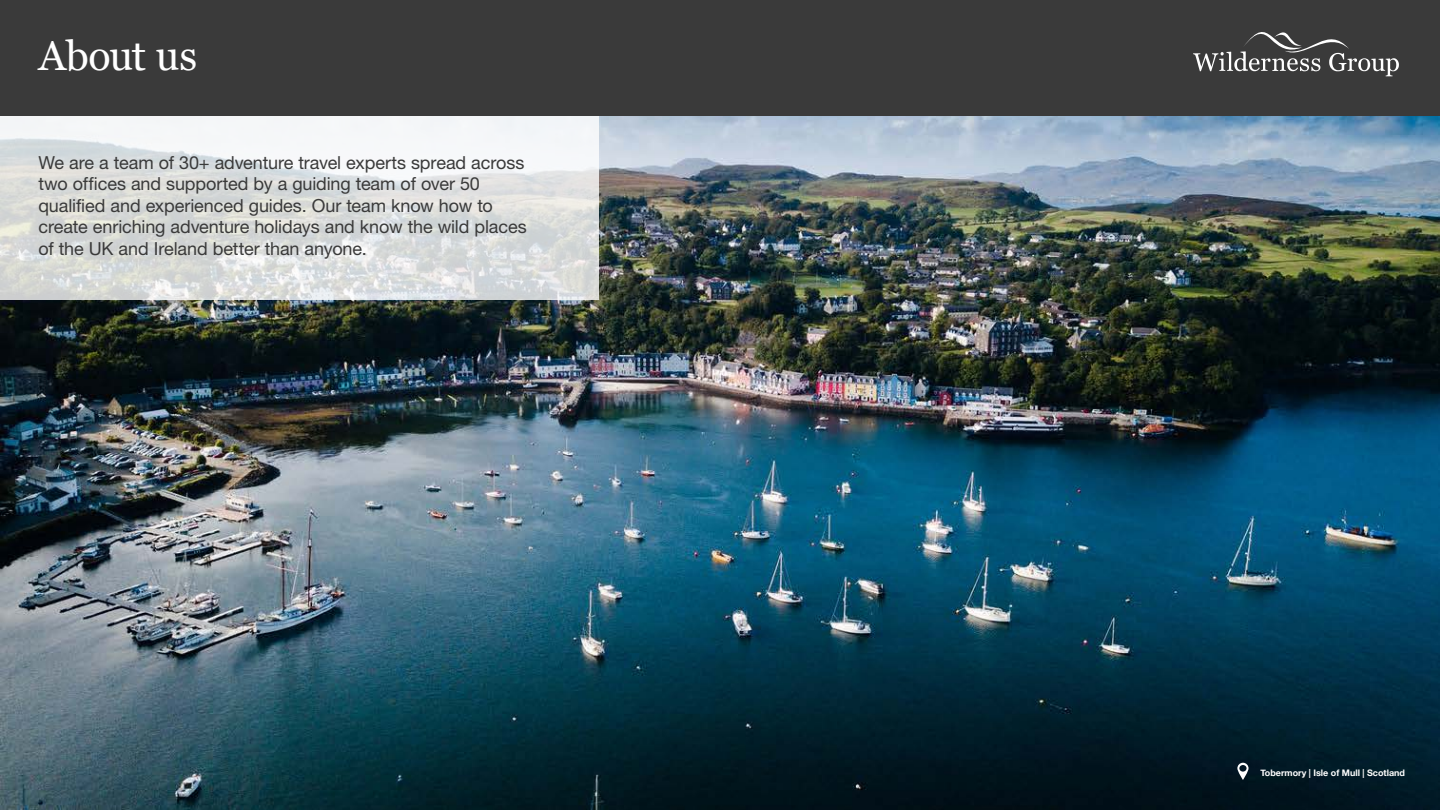
<style>
.page{position:relative;width:1440px;height:810px;background:#fff}
.page>*{position:absolute;margin:0;border:0;box-sizing:border-box;transform-origin:0 0}
.t1{font:41.25px "Georgia";letter-spacing:-.015em;color:#fff}
.t2{font:18px/21.6px "Helvetica Neue";letter-spacing:-.005em;color:#3a3a3a}
.t3{font:700 9px "Helvetica Neue";color:#fff}
</style>
<div class="page">
<img style="left:0;top:116px;width:1440px;height:694px">
<svg style="left:0;top:116px;width:598px;height:184px"></svg>
<div style="left:0;top:0;width:1440px;height:116px;background:#3a3a3a"></div>
<svg style="left:1193px;top:32px;width:206px;height:44px"></svg>
<svg style="left:1237px;top:763px;width:12px;height:17px"></svg>
<h1 class="t1" style="left:38px;top:30px;width:160px">About us</h1>
<p class="t2" style="left:38px;top:151px;width:490px">We are a team of 30+ adventure travel experts spread across two offices and supported by a guiding team of over 50 qualified and experienced guides. Our team know how to create enriching adventure holidays and know the wild places of the UK and Ireland better than anyone.</p>
<p class="t3" style="left:1260px;top:767px;width:146px">Tobermory | Isle of Mull | Scotland</p>
</div>
